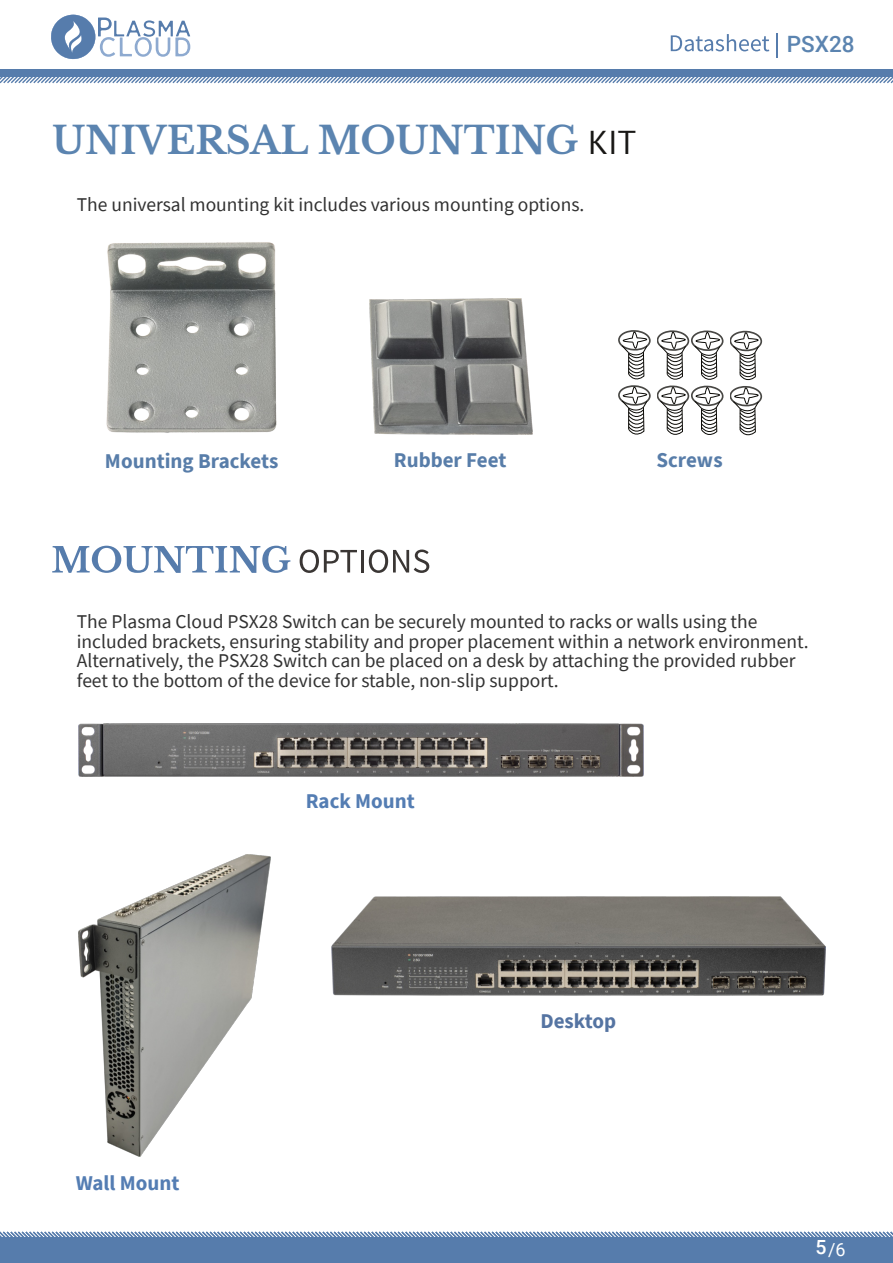
<style>
.page{position:relative;width:893px;height:1263px;background:#fff}
.page>*{position:absolute;margin:0;border:0;box-sizing:border-box;transform-origin:0 0}
.t1{font:700 37.5px "Libre Baskerville";color:#5b84b0}
.t2{font:500 22.5px "Roboto";color:#5b84b0}
.t3{font:700 21px "Source Sans Pro";color:#587da9}
.t4{font:700 21px "Source Sans Pro";color:#547db3}
.t5{font:700 21px "Source Sans Pro";color:#5574a2}
.t6{font:19.5px/19.5px "Source Sans Pro";color:#323232}
.t7{font:500 19.5px "Roboto";color:#fff}
.t8{font:18px "Roboto";color:#fff}
.s1{font-family:"PT Sans";font-weight:400;font-size:33px;color:#181715}
</style>
<div class="page">
<div style="left:0;top:69px;width:893px;height:8px;background:#567cac"></div>
<svg style="left:0;top:77px;width:893px;height:7px"></svg>
<div style="left:0;top:1237px;width:893px;height:26px;background:#567cac"></div>
<svg style="left:0;top:1231px;width:893px;height:6px"></svg>
<svg style="left:51px;top:15px;width:139px;height:44px"></svg>
<img style="left:78px;top:854px;width:193px;height:302px">
<img style="left:332px;top:896px;width:493px;height:99px">
<img style="left:78px;top:724px;width:566px;height:53px">
<img style="left:106px;top:242px;width:171px;height:191px">
<img style="left:369px;top:299px;width:163px;height:136px">
<svg style="left:52px;top:546px;width:238px;height:27px"></svg>
<svg style="left:300px;top:549px;width:57px;height:24px"></svg>
<hr style="left:361px;top:550px;width:3px;height:22px;background:#3a3634">
<svg style="left:369px;top:549px;width:60px;height:24px"></svg>
<svg style="left:671px;top:34px;width:98px;height:17px"></svg>
<svg style="left:777px;top:33px;width:1px;height:24px"></svg>
<svg style="left:618px;top:330px;width:144px;height:105px"></svg>
<h1 class="t1" style="left:52px;top:118px;width:585px">UNIVERSAL MOUNTING <span class="s1">KIT</span></h1>
<p class="t6" style="left:77px;top:195px;width:509px">The universal mounting kit includes various mounting options.</p>
<p class="t2" style="left:787px;top:31px;width:69px">PSX28</p>
<p class="t3" style="left:105px;top:448px;width:175px">Mounting Brackets</p>
<p class="t3" style="left:394px;top:446px;width:114px">Rubber Feet</p>
<p class="t3" style="left:656px;top:446px;width:68px">Screws</p>
<p class="t6" style="left:77px;top:611px;width:733px">The Plasma Cloud PSX28 Switch can be securely mounted to racks or walls using the included brackets, ensuring stability and proper placement within a network environment.<br>Alternatively, the PSX28 Switch can be placed on a desk by attaching the provided rubber feet to the bottom of the device for stable, non-slip support.</p>
<p class="t4" style="left:76px;top:1170px;width:105px">Wall Mount</p>
<p class="t4" style="left:306px;top:787px;width:111px">Rack Mount</p>
<p class="t5" style="left:540px;top:1007px;width:77px">Desktop</p>
<p class="t7" style="left:816px;top:1236px;width:13px">5</p>
<p class="t8" style="left:828px;top:1239px;width:19px">/6</p>
</div>
